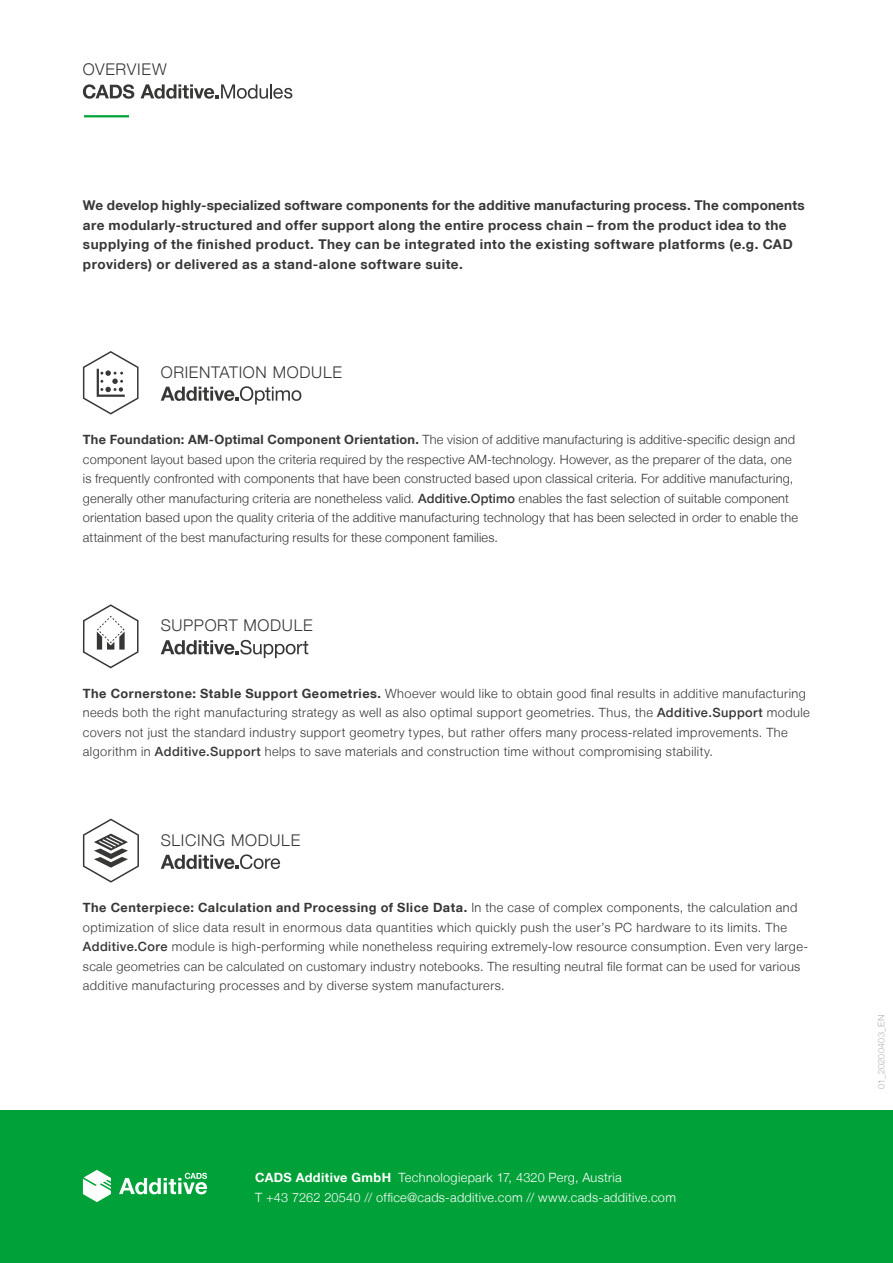
<style>
.page{position:relative;width:893px;height:1263px;background:#fff}
.page>*{position:absolute;margin:0;border:0;box-sizing:border-box;transform-origin:0 0}
.t1{font:300 16.2px "Helvetica Neue LT";letter-spacing:.04em;color:#373736}
.t2{font:700 13.5px/19.5px "Helvetica Neue LT";letter-spacing:.03em;color:#373736}
.t3{font:300 12.75px/19.5px "Helvetica Neue LT";letter-spacing:.02em;color:#373736}
.t4{font:300 12.75px/19.5px "Helvetica Neue LT";letter-spacing:.025em;color:#fff}
.t5{font:300 9px "Helvetica Neue LT";letter-spacing:.025em;color:#b1b2b3}
.s1{font-weight:700}
.s2{font-weight:500}
</style>
<div class="page">
<hr style="left:84px;top:115px;width:45px;height:2px;background:#00a138">
<div style="left:0;top:1110px;width:893px;height:153px;background:#00a138"></div>
<svg style="left:119px;top:1173px;width:88px;height:21px"></svg>
<svg style="left:83px;top:1170px;width:28px;height:32px"></svg>
<svg style="left:161px;top:854px;width:119px;height:15px"></svg>
<svg style="left:161px;top:386px;width:140px;height:18px"></svg>
<svg style="left:161px;top:640px;width:147px;height:18px"></svg>
<svg style="left:83px;top:84px;width:51px;height:15px"></svg>
<svg style="left:141px;top:84px;width:151px;height:15px"></svg>
<svg style="left:82px;top:604px;width:57px;height:65px"></svg>
<svg style="left:83px;top:351px;width:56px;height:64px"></svg>
<svg style="left:83px;top:819px;width:56px;height:64px"></svg>
<p class="t1" style="left:83px;top:60px;width:85px">OVERVIEW</p>
<p class="t2" style="left:83px;top:195px;width:723px">We develop highly-specialized software components for the additive manufacturing process. The components are modularly-structured and offer support along the entire process chain – from the product idea to the supplying of the finished product. They can be integrated into the existing software platforms (e.g. CAD providers) or delivered as a stand-alone software suite.</p>
<p class="t1" style="left:161px;top:362px;width:183px">ORIENTATION MODULE</p>
<p class="t3" style="left:83px;top:429px;width:717px"><span class="s1">The Foundation: AM-Optimal Component Orientation.</span> The vision of additive manufacturing is additive-specific design and component layout based upon the criteria required by the respective AM-technology. However, as the preparer of the data, one is frequently confronted with components that have been constructed based upon classical criteria. For additive manufacturing, generally other manufacturing criteria are nonetheless valid. <span class="s2">Additive.Optimo</span> enables the fast selection of suitable component orientation based upon the quality criteria of the additive manufacturing technology that has been selected in order to enable the attainment of the best manufacturing results for these component families.</p>
<p class="t1" style="left:161px;top:616px;width:153px">SUPPORT MODULE</p>
<p class="t3" style="left:83px;top:683px;width:728px"><span class="s1">The Cornerstone: Stable Support Geometries.</span> Whoever would like to obtain good final results in additive manufacturing needs both the right manufacturing strategy as well as also optimal support geometries. Thus, the <span class="s2">Additive.Support</span> module covers not just the standard industry support geometry types, but rather offers many process-related improvements. The algorithm in <span class="s2">Additive.Support</span> helps to save materials and construction time without compromising stability.</p>
<p class="t1" style="left:161px;top:830px;width:141px">SLICING MODULE</p>
<p class="t3" style="left:83px;top:897px;width:727px"><span class="s1">The Centerpiece: Calculation and Processing of Slice Data.</span> In the case of complex components, the calculation and optimization of slice data result in enormous data quantities which quickly push the user’s PC hardware to its limits. The <span class="s2">Additive.Core</span> module is high-performing while nonetheless requiring extremely-low resource consumption. Even very large&shy;scale geometries can be calculated on customary industry notebooks. The resulting neutral file format can be used for various additive manufacturing processes and by diverse system manufacturers.</p>
<p class="t4" style="left:255px;top:1168px;width:422px"><span class="s1">CADS Additive GmbH</span> Technologiepark 17, 4320 Perg, Austria<br>T +43 7262 20540 // office@cads-additive.com // www.cads-additive.com</p>
<p class="t5" style="left:876px;top:1089px;width:76px;rotate:-90deg">01_20200403_EN</p>
</div>
